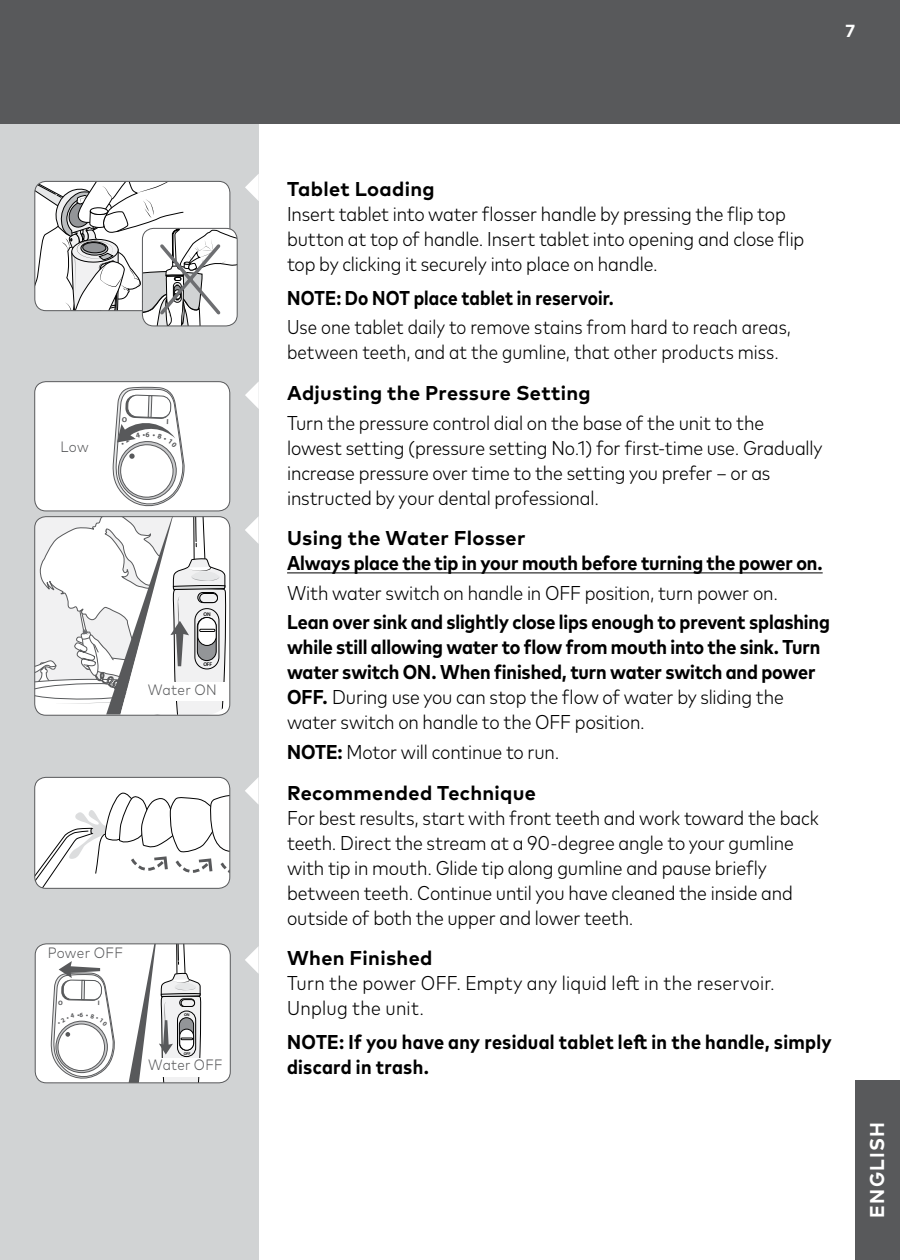
<style>
.page{position:relative;width:900px;height:1260px;background:#fff}
.page>*{position:absolute;margin:0;border:0;box-sizing:border-box;transform-origin:0 0}
.t1{font:300 condensed 20px/25px "Mark Pro";letter-spacing:-.005em;color:#000}
.t2{font:700 condensed 20px/25px "Mark Pro";letter-spacing:-.005em;color:#000}
.t3{font:300 condensed 20px/25px "Mark Pro";letter-spacing:-.005em;color:#000;scale:.96 1}
.t4{font:700 20px "Mark Pro";letter-spacing:.015em;color:#000}
.t5{font:700 condensed 20px/25px "Mark Pro";letter-spacing:.015em;color:#000}
.t6{font:700 condensed 20px "Mark Pro";letter-spacing:-.005em;color:#000;scale:.96 1}
.t7{font:700 20px "Mark Pro";letter-spacing:.06em;color:#fff;scale:.96 1}
.t8{font:700 17.5px "Mark Pro";color:#fff}
.t9{font:300 15px "Mark Pro";letter-spacing:.015em;color:#58595b;scale:.9 1}
.t10{font:300 15px "Mark Pro";letter-spacing:.015em;color:#58595b;scale:.88 1}
.t11{font:600 5.25px "Myriad Pro";color:#000}
.t12{font:600 4px "Myriad Pro";color:#000}
.s1{font-weight:300}
.s2{font-weight:700}
.s3{font-weight:700;font-stretch:normal}
</style>
<div class="page">
<div style="left:0;top:76px;width:259px;height:1184px;background:#d1d3d4"></div>
<div style="left:0;top:0;width:900px;height:124px;background:#58595b"></div>
<div style="left:855px;top:1080px;width:45px;height:180px;background:#58595b"></div>
<hr style="left:287px;top:572px;width:536px;height:1px;background:#000">
<div style="left:35px;top:382px;width:195px;height:129px;background:#fff;border-radius:11px"></div>
<div style="left:34px;top:381px;width:196px;height:130px;border:1px solid #58595b;border-radius:11px"></div>
<svg style="left:245px;top:174px;width:14px;height:27px"></svg>
<svg style="left:245px;top:382px;width:14px;height:27px"></svg>
<svg style="left:245px;top:516px;width:14px;height:28px"></svg>
<svg style="left:245px;top:777px;width:14px;height:28px"></svg>
<svg style="left:245px;top:946px;width:14px;height:28px"></svg>
<div style="left:35px;top:777px;width:195px;height:111px;background:#fff;border-radius:11px"></div>
<svg style="left:36px;top:792px;width:194px;height:96px"></svg>
<div style="left:34px;top:777px;width:196px;height:112px;border:1px solid #58595b;border-radius:11px"></div>
<svg style="left:35px;top:517px;width:195px;height:198px;background:#e3e3e4"></svg>
<div style="left:34px;top:516px;width:196px;height:200px;border:1px solid #58595b;border-radius:11px"></div>
<div style="left:35px;top:944px;width:195px;height:139px;background:#fff;border-radius:11px"></div>
<div style="left:35px;top:944px;width:196px;height:139px;border:1px solid #58595b;border-radius:11px"></div>
<div style="left:138px;top:683px;width:88px;height:18px;background:#fff"></div>
<svg style="left:35px;top:181px;width:202px;height:145px;background:#dcdcdd"></svg>
<div style="left:142px;top:228px;width:96px;height:98px;border:1px solid #58595b;border-radius:11px"></div>
<svg style="left:78px;top:382px;width:139px;height:129px"></svg>
<svg style="left:49px;top:944px;width:156px;height:139px"></svg>
<p class="t9" style="left:61px;top:435px;width:33px">Low</p>
<p class="t11" style="left:204px;top:610px;width:9px">ON</p>
<p class="t11" style="left:203px;top:661px;width:10px">OFF</p>
<p class="t9" style="left:148px;top:678px;width:78px">Water ON</p>
<p class="t9" style="left:48px;top:942px;width:85px">Power OFF</p>
<p class="t12" style="left:184px;top:1012px;width:7px">ON</p>
<p class="t12" style="left:184px;top:1051px;width:8px">OFF</p>
<p class="t10" style="left:148px;top:1054px;width:86px">Water OFF</p>
<p class="t8" style="left:845px;top:17px;width:11px">7</p>
<p class="t4" style="left:287px;top:174px;width:149px">Tablet Loading</p>
<p class="t1" style="left:287px;top:200px;width:519px">Insert tablet into water flosser handle by pressing the flip top button at top of handle. Insert tablet into opening and close flip top by clicking it securely into place on handle.</p>
<p class="t6" style="left:287px;top:283px;width:342px">NOTE: Do NOT place tablet in reservoir.</p>
<p class="t3" style="left:287px;top:313px;width:527px">Use one tablet daily to remove stains from hard to reach areas, between teeth, and at the gumline, that other products miss.</p>
<p class="t4" style="left:287px;top:378px;width:305px">Adjusting the Pressure Setting</p>
<p class="t1" style="left:287px;top:409px;width:537px">Turn the pressure control dial on the base of the unit to the lowest setting (pressure setting No.1) for first-time use. Gradually increase pressure over time to the setting you prefer – or as instructed by your dental professional.</p>
<p class="t4" style="left:287px;top:523px;width:240px">Using the Water Flosser</p>
<p class="t2" style="left:287px;top:549px;width:537px">Always place the tip in your mouth before turning the power on.</p>
<p class="t1" style="left:287px;top:579px;width:492px">With water switch on handle in OFF position, turn power on.</p>
<p class="t2" style="left:287px;top:608px;width:544px">Lean over sink and slightly close lips enough to prevent splashing while still allowing water to flow from mouth into the sink. Turn water switch ON. When finished, turn water switch and power OFF. <span class="s1">During use you can stop the flow of water by sliding the water switch on handle to the OFF position.</span></p>
<p class="t1" style="left:287px;top:730px;width:274px;line-height:40.8px"><span class="s2">NOTE:</span> Motor will continue to run.<br><span class="s3">Recommended Technique</span></p>
<p class="t1" style="left:287px;top:804px;width:533px">For best results, start with front teeth and work toward the back teeth. Direct the stream at a 90-degree angle to your gumline with tip in mouth. Glide tip along gumline and pause briefly between teeth. Continue until you have cleaned the inside and outside of both the upper and lower teeth.</p>
<p class="t4" style="left:287px;top:943px;width:147px">When Finished</p>
<p class="t1" style="left:287px;top:969px;width:489px">Turn the power OFF. Empty any liquid left in the reservoir.<br>Unplug the unit.</p>
<p class="t5" style="left:287px;top:1028px;width:546px">NOTE: If you have any residual tablet left in the handle, simply discard in trash.</p>
<p class="t7" style="left:862px;top:1218px;width:101px;rotate:-90deg">ENGLISH</p>
</div>
